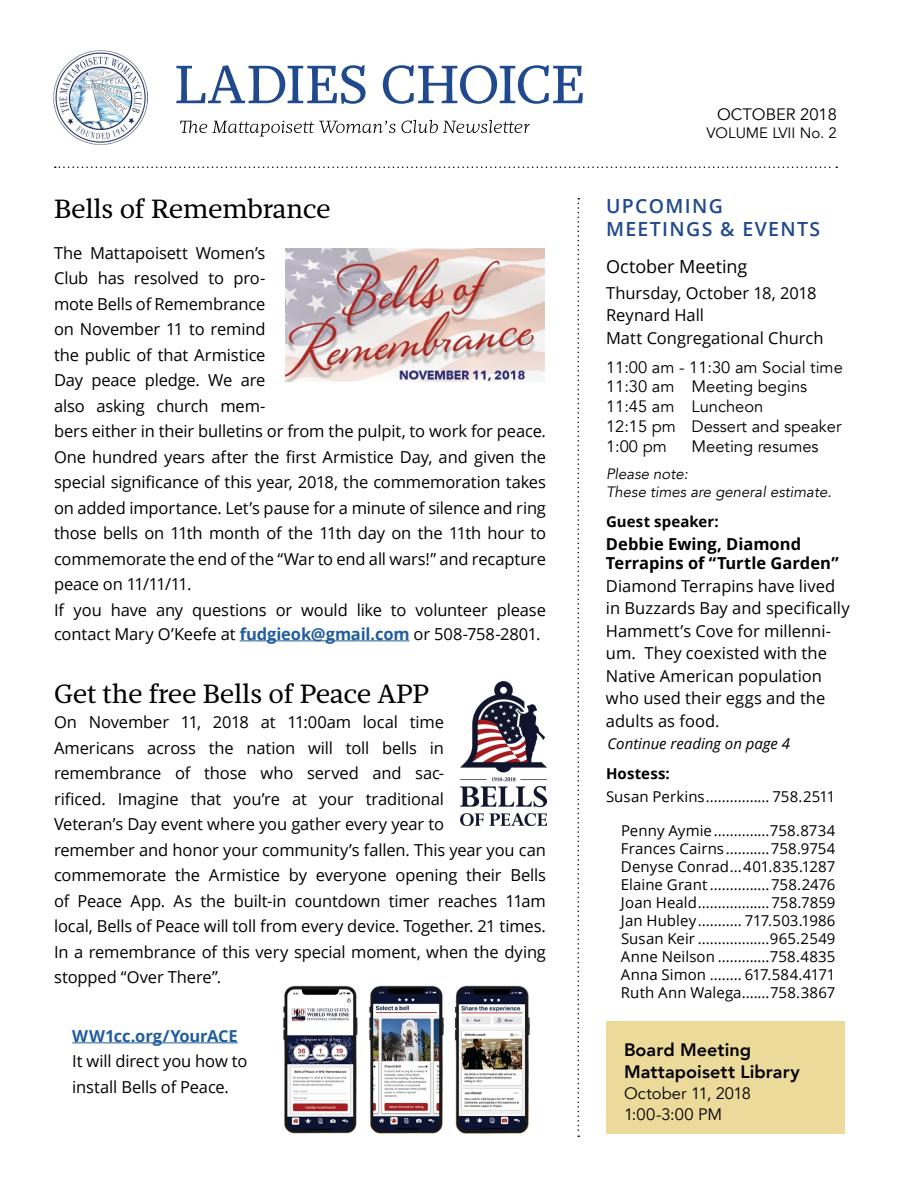
<style>
.page{position:relative;width:918px;height:1188px;background:#fff}
.page>*{position:absolute;margin:0;border:0;box-sizing:border-box;transform-origin:0 0}
.t1{font:27px "Mafra";letter-spacing:-.01em;color:#000}
.t2{font:600 19.5px/23.4px "Open Sans";letter-spacing:.07em;color:#204a8d}
.t3{font:800 18px/21.6px "Avenir";letter-spacing:.005em;color:#000}
.t4{font:18px "Open Sans";color:#000}
.t5{font:16.5px/25.5px "Open Sans";letter-spacing:-.01em;color:#000}
.t6{font:16.5px/19.8px "Avenir";color:#000}
.t7{font:700 16.5px/19.5px "Open Sans";color:#000}
.t8{font:700 16.5px "Open Sans";letter-spacing:-.01em;color:#215e9e}
.t9{font:15px/18px "Open Sans";letter-spacing:.005em;color:#000;text-align:justify}
.t10{font:italic 15px/18px "Avenir";color:#000}
.t11{font:italic 15px "Open Sans";color:#000}
.t12{font:700 15px "Open Sans";letter-spacing:.01em;color:#000}
.t13{font:15px "Avenir";color:#000}
.s1{font-weight:700;color:#215e9e}
</style>
<div class="page">
<hr style="left:240px;top:640px;width:169px;height:1px;background:#215e9e">
<img style="left:285px;top:248px;width:260px;height:134px">
<div style="left:606px;top:1022px;width:238px;height:112px;background:#ecda9a"></div>
<svg style="left:176px;top:65px;width:190px;height:39px"></svg>
<svg style="left:383px;top:65px;width:200px;height:39px"></svg>
<svg style="left:180px;top:121px;width:215px;height:15px"></svg>
<svg style="left:401px;top:120px;width:129px;height:13px"></svg>
<svg style="left:55px;top:166px;width:782px;height:2px"></svg>
<img style="left:54px;top:51px;width:93px;height:93px">
<svg style="left:578px;top:198px;width:1px;height:939px"></svg>
<img style="left:283px;top:985px;width:74px;height:149px">
<img style="left:369px;top:985px;width:74px;height:149px">
<img style="left:454px;top:985px;width:76px;height:149px">
<img style="left:460px;top:681px;width:86px;height:145px">
<hr style="left:72px;top:1042px;width:166px;height:1px;background:#215e9e">
<h1 class="t1" style="left:54px;top:193px;width:278px">Bells of Remembrance</h1>
<p class="t5" style="left:54px;top:239px;width:494px">The Mattapoisett Women’s<br>Club has resolved to pro-<br>mote Bells of Remembrance<br>on November 11 to remind<br>the public of that Armistice<br>Day peace pledge. We are<br>also asking church mem-<br>bers either in their bulletins or from the pulpit, to work for peace.<br>One hundred years after the first Armistice Day, and given the special significance of this year, 2018, the commemoration takes on added importance. Let’s pause for a minute of silence and ring those bells on 11th month of the 11th day on the 11th hour to commemorate the end of the “War to end all wars!” and recapture peace on 11/11/11.<br>If you have any questions or would like to volunteer please</p>
<p class="t5" style="left:54px;top:620px;width:488px">contact Mary O’Keefe at <span class="s1">fudgieok@gmail.com</span> or 508-758-2801.</p>
<h1 class="t1" style="left:54px;top:677px;width:377px">Get the free Bells of Peace APP</h1>
<p class="t5" style="left:54px;top:709px;width:494px">On November 11, 2018 at 11:00am local time<br>Americans across the nation will toll bells in remembrance of those who served and sac-<br>rificed. Imagine that you’re at your traditional<br>Veteran’s Day event where you gather every year to<br>remember and honor your community’s fallen. This year you can commemorate the Armistice by everyone opening their Bells of Peace App. As the built-in countdown timer reaches 11am local, Bells of Peace will toll from every device. Together. 21 times.<br>In a remembrance of this very special moment, when the dying stopped “Over There”.</p>
<p class="t8" style="left:72px;top:1024px;width:167px">WW1cc.org/YourACE</p>
<p class="t5" style="left:72px;top:1048px;width:177px">It will direct you how to install Bells of Peace.</p>
<p class="t6" style="left:717px;top:104px;width:121px">OCTOBER 2018</p>
<p class="t13" style="left:707px;top:123px;width:132px">VOLUME LVII No. 2</p>
<p class="t2" style="left:606px;top:194px;width:216px">UPCOMING<br>MEETINGS &amp; EVENTS</p>
<p class="t4" style="left:606px;top:254px;width:143px">October Meeting</p>
<p class="t5" style="left:606px;top:281px;width:219px;line-height:22.5px">Thursday, October 18, 2018<br>Reynard Hall<br>Matt Congregational Church</p>
<p class="t6" style="left:606px;top:357px;width:238px">11:00 am - 11:30 am Social time<br>11:30 am Meeting begins<br>11:45 am Luncheon<br>12:15 pm Dessert and speaker<br>1:00 pm</p>
<p class="t6" style="left:692px;top:436px;width:129px">Meeting resumes</p>
<p class="t10" style="left:606px;top:465px;width:227px">Please note:<br>These times are general estimate.</p>
<p class="t12" style="left:606px;top:511px;width:114px">Guest speaker:</p>
<p class="t7" style="left:606px;top:534px;width:234px">Debbie Ewing, Diamond<br>Terrapins of “Turtle Garden”</p>
<p class="t5" style="left:606px;top:574px;width:245px;line-height:22.5px">Diamond Terrapins have lived in Buzzards Bay and specifically<br>Hammett’s Cove for millenni&shy;um. They coexisted with the<br>Native American population who used their eggs and the adults as food.</p>
<p class="t11" style="left:608px;top:734px;width:184px">Continue reading on page 4</p>
<p class="t12" style="left:606px;top:763px;width:65px">Hostess:</p>
<p class="t9" style="left:606px;top:787px;width:231px">Susan Perkins................ 758.2511</p>
<p class="t9" style="left:621px;top:822px;width:216px">Penny Aymie..............758.8734<br>Frances Cairns...........758.9754<br>Denyse Conrad...401.835.1287<br>Elaine Grant ...............758.2476<br>Joan Heald..................758.7859<br>Jan Hubley........... 717.503.1986<br>Susan Keir ..................965.2549<br>Anne Neilson .............758.4835<br>Anna Simon ........ 617.584.4171<br>Ruth Ann Walega.......758.3867</p>
<p class="t3" style="left:624px;top:1039px;width:177px">Board Meeting<br>Mattapoisett Library</p>
<p class="t6" style="left:624px;top:1083px;width:129px;line-height:21px">October 11, 2018<br>1:00-3:00 PM</p>
</div>
